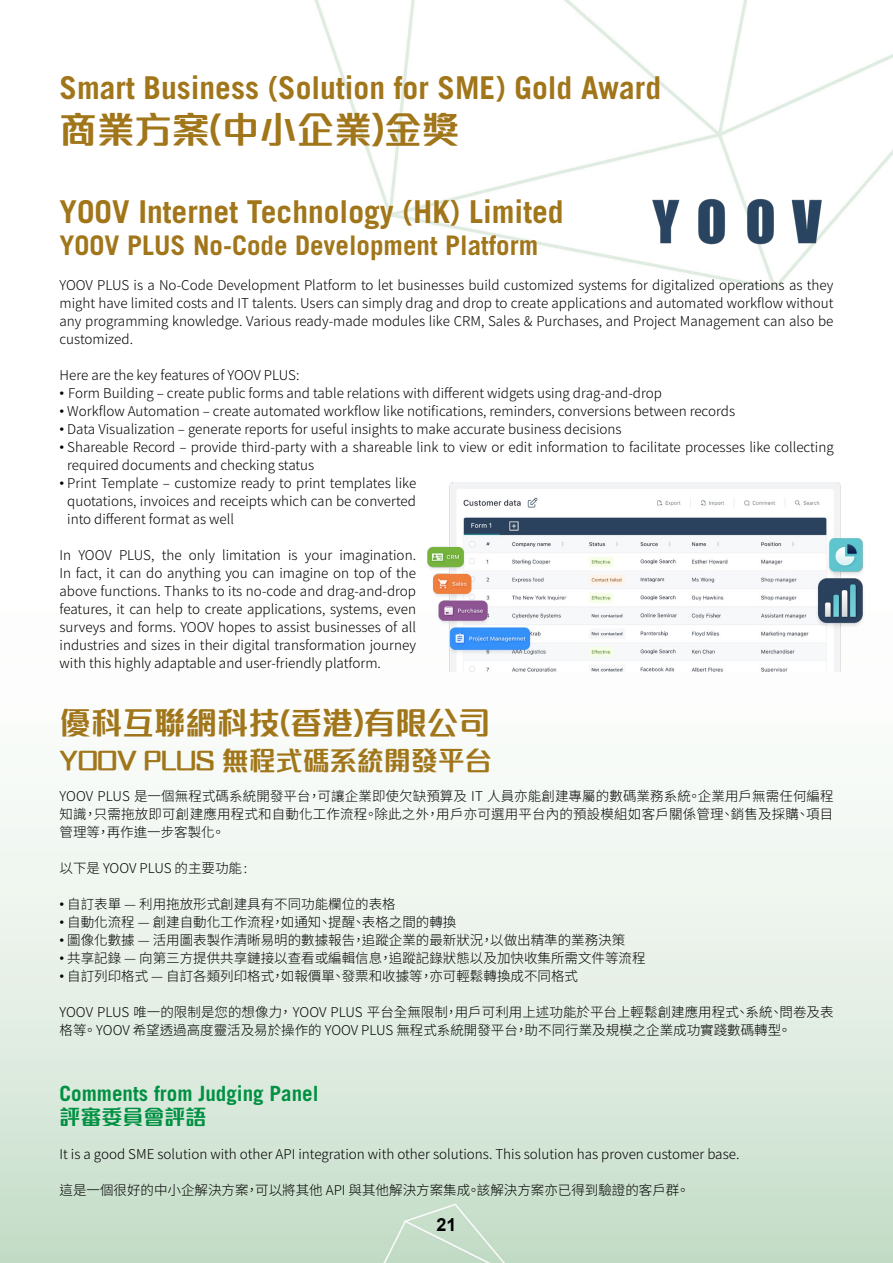
<style>
.page{position:relative;width:893px;height:1263px;background:#fff}
.page>*{position:absolute;margin:0;border:0;box-sizing:border-box;transform-origin:0 0}
.t1{font:700 37.5px "M Finance HK";color:#a1761a}
.t2{font:700 31.5px "Trade Gothic";color:#a1761a}
.t3{font:700 31.5px "M Finance HK";color:#a1761a}
.t4{font:700 27px "Trade Gothic";color:#a1761a}
.t5{font:700 27px "M Finance HK";color:#a1761a}
.t6{font:700 21px "Trade Gothic";color:#009042}
.t7{font:700 21px "M Finance HK";color:#009042}
.t8{font:700 18px "Arial";color:#000}
.t9{font:300 13.5px/18px "Noto Sans CJ Ktc";color:#000;text-align:justify}
.s1{font-family:"Arial";font-weight:400}
</style>
<div class="page">
<img style="left:641px;top:167px;width:192px;height:109px">
<img style="left:425px;top:482px;width:440px;height:190px">
<h2 class="t2" style="left:60px;top:69px;width:603px">Smart Business (Solution for SME) Gold Award</h2>
<h1 class="t1" style="left:60px;top:102px;width:401px">商業方案(中小企業)金獎</h1>
<h2 class="t2" style="left:60px;top:193px;width:506px">YOOV Internet Technology (HK) Limited</h2>
<h3 class="t4" style="left:60px;top:229px;width:480px">YOOV PLUS No-Code Development Platform</h3>
<p class="t9" style="left:60px;top:276px;width:775px">YOOV PLUS is a No-Code Development Platform to let businesses build customized systems for digitalized operations as they might have limited costs and IT talents. Users can simply drag and drop to create applications and automated workflow without any programming knowledge. Various ready-made modules like CRM, Sales &amp; Purchases, and Project Management can also be customized.</p>
<p class="t9" style="left:60px;top:366px;width:241px">Here are the key features of YOOV PLUS:</p>
<p class="t9" style="left:60px;top:384px;width:604px"><span class="s1">•</span> Form Building – create public forms and table relations with different widgets using drag-and-drop</p>
<p class="t9" style="left:60px;top:402px;width:677px"><span class="s1">•</span> Workflow Automation – create automated workflow like notifications, reminders, conversions between records</p>
<p class="t9" style="left:60px;top:420px;width:564px"><span class="s1">•</span> Data Visualization – generate reports for useful insights to make accurate business decisions</p>
<p class="t9" style="left:67px;top:438px;width:768px;text-indent:-8px"><span class="s1">•</span> Shareable Record – provide third-party with a shareable link to view or edit information to facilitate processes like collecting required documents and checking status</p>
<p class="t9" style="left:67px;top:474px;width:351px;text-indent:-8px"><span class="s1">•</span> Print Template – customize ready to print templates like quotations, invoices and receipts which can be converted into different format as well</p>
<p class="t9" style="left:60px;top:546px;width:358px">In YOOV PLUS, the only limitation is your imagination.<br>In fact, it can do anything you can imagine on top of the above functions. Thanks to its no-code and drag-and-drop features, it can help to create applications, systems, even surveys and forms. YOOV hopes to assist businesses of all industries and sizes in their digital transformation journey with this highly adaptable and user-friendly platform.</p>
<h2 class="t3" style="left:60px;top:700px;width:432px">優科互聯網科技(香港)有限公司</h2>
<h3 class="t5" style="left:60px;top:740px;width:434px">YOOV PLUS 無程式碼系統開發平台</h3>
<p class="t9" style="left:60px;top:787px;width:776px">YOOV PLUS 是一個無程式碼系統開發平台，可讓企業即使欠缺預算及 IT 人員亦能創建專屬的數碼業務系統。企業用戶無需任何編程知識，只需拖放即可創建應用程式和自動化工作流程。除此之外，用戶亦可選用平台內的預設模組如客戶關係管理、銷售及採購、項目管理等，再作進一步客製化。</p>
<p class="t9" style="left:60px;top:859px;width:191px">以下是 YOOV PLUS 的主要功能:</p>
<p class="t9" style="left:60px;top:895px;width:338px"><span class="s1">•</span> 自訂表單 — 利用拖放形式創建具有不同功能欄位的表格</p>
<p class="t9" style="left:60px;top:913px;width:398px"><span class="s1">•</span> 自動化流程 — 創建自動化工作流程，如通知、提醒、表格之間的轉換</p>
<p class="t9" style="left:60px;top:931px;width:567px"><span class="s1">•</span> 圖像化數據 — 活用圖表製作清晰易明的數據報告，追蹤企業的最新狀況，以做出精準的業務決策</p>
<p class="t9" style="left:60px;top:949px;width:587px"><span class="s1">•</span> 共享記錄 — 向第三方提供共享鏈接以查看或編輯信息，追蹤記錄狀態以及加快收集所需文件等流程</p>
<p class="t9" style="left:60px;top:967px;width:520px"><span class="s1">•</span> 自訂列印格式 — 自訂各類列印格式，如報價單、發票和收據等，亦可輕鬆轉換成不同格式</p>
<p class="t9" style="left:60px;top:1003px;width:775px">YOOV PLUS 唯一的限制是您的想像力， YOOV PLUS 平台全無限制，用戶可利用上述功能於平台上輕鬆創建應用程式、系統、問卷及表格等。 YOOV 希望透過高度靈活及易於操作的 YOOV PLUS 無程式系統開發平台，助不同行業及規模之企業成功實踐數碼轉型。</p>
<h3 class="t6" style="left:60px;top:1080px;width:261px">Comments from Judging Panel</h3>
<h3 class="t7" style="left:60px;top:1101px;width:148px">評審委員會評語</h3>
<p class="t9" style="left:60px;top:1145px;width:681px">It is a good SME solution with other API integration with other solutions. This solution has proven customer base.</p>
<p class="t9" style="left:60px;top:1181px;width:631px">這是一個很好的中小企解決方案，可以將其他 API 與其他解決方案集成。該解決方案亦已得到驗證的客戶群。</p>
<h3 class="t8" style="left:436px;top:1213px;width:22px">21</h3>
</div>
